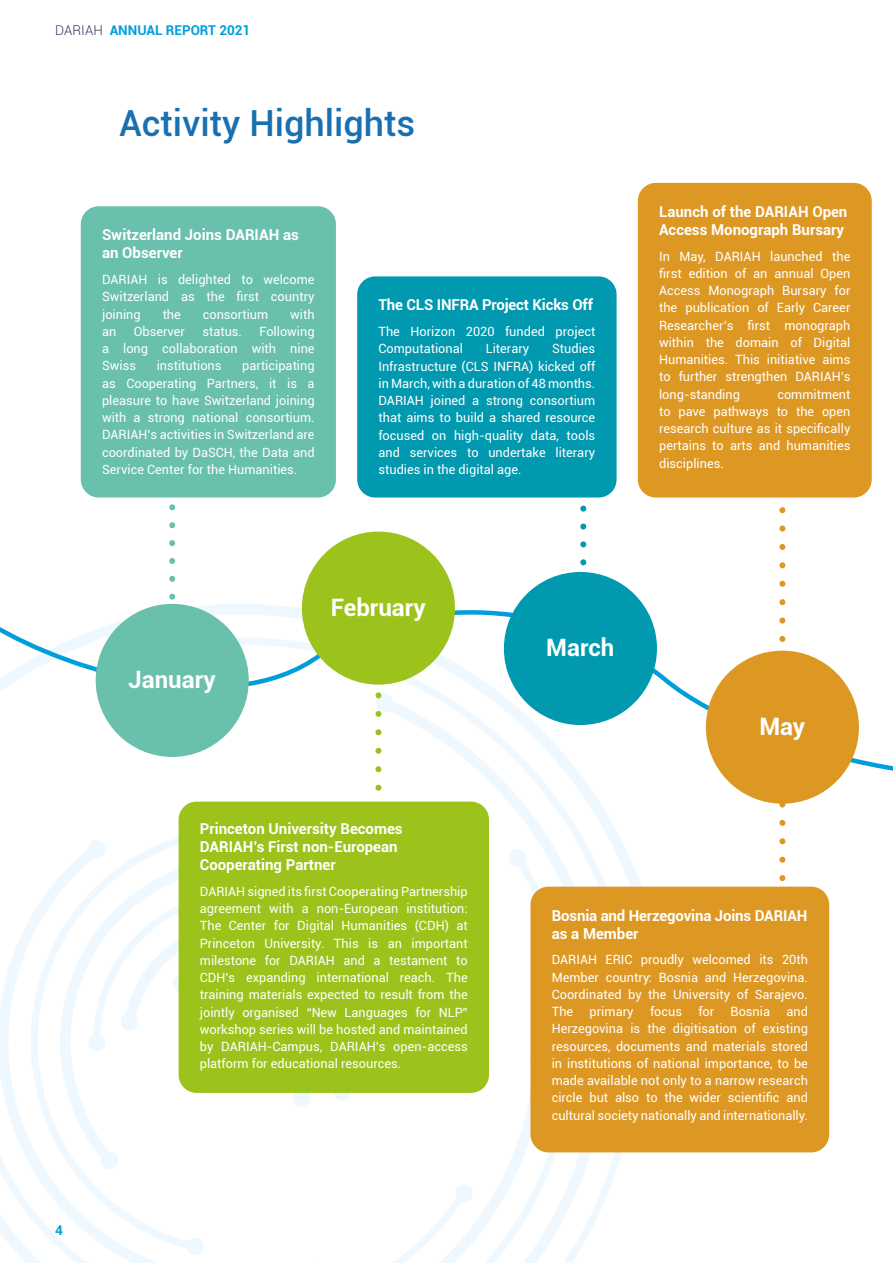
<style>
.page{position:relative;width:893px;height:1263px;background:#fff}
.page>*{position:absolute;margin:0;border:0;box-sizing:border-box;transform-origin:0 0}
.t1{font:500 36px "Roboto";color:#1970b1}
.t2{font:700 24px "Roboto";color:#fff}
.t3{font:700 15px/18px "Roboto";color:#fff}
.t4{font:700 13.5px "Roboto";color:#009edb}
.t5{font:12.75px/17.2px "Roboto";color:#fff;text-align:justify}
.s1{font-weight:300;color:#363962}
</style>
<div class="page">
<svg style="left:0;top:1087px;width:78px;height:176px"></svg>
<svg style="left:78px;top:1094px;width:35px;height:169px"></svg>
<svg style="left:113px;top:1087px;width:525px;height:176px"></svg>
<svg style="left:0;top:814px;width:674px;height:273px"></svg>
<div style="left:333px;top:1083px;width:17px;height:18px;background:#eef8fe;border-radius:50%"></div>
<div style="left:509px;top:849px;width:17px;height:18px;background:#eef8fe;border-radius:50%"></div>
<div style="left:455px;top:1185px;width:18px;height:17px;background:#eef8fe;border-radius:50%"></div>
<div style="left:293px;top:1089px;width:17px;height:18px;background:#eef8fe;border-radius:50%"></div>
<svg style="left:173px;top:974px;width:17px;height:18px"></svg>
<div style="left:121px;top:1013px;width:17px;height:17px;background:#eef8fe;border-radius:50%"></div>
<div style="left:88px;top:1034px;width:18px;height:17px;background:#eef8fe;border-radius:50%"></div>
<div style="left:101px;top:1152px;width:17px;height:17px;background:#eef8fe;border-radius:50%"></div>
<div style="left:186px;top:1238px;width:18px;height:17px;background:#eef8fe;border-radius:50%"></div>
<svg style="left:308px;top:1262px;width:17px;height:1px"></svg>
<div style="left:88px;top:840px;width:18px;height:18px;background:#eef8fe;border-radius:50%"></div>
<svg style="left:0;top:586px;width:893px;height:228px"></svg>
<svg style="left:169px;top:497px;width:6px;height:107px"></svg>
<svg style="left:375px;top:685px;width:6px;height:116px"></svg>
<svg style="left:580px;top:497px;width:6px;height:69px"></svg>
<svg style="left:779px;top:497px;width:6px;height:390px"></svg>
<div style="left:81px;top:206px;width:255px;height:291px;background:#69c0ac;border-radius:18px"></div>
<div style="left:357px;top:276px;width:260px;height:221px;background:#0099b0;border-radius:18px"></div>
<div style="left:638px;top:183px;width:234px;height:314px;background:#dd9823;border-radius:18px"></div>
<div style="left:179px;top:801px;width:310px;height:292px;background:#9bc31c;border-radius:18px"></div>
<div style="left:530px;top:887px;width:299px;height:265px;background:#dd9823;border-radius:18px"></div>
<div style="left:96px;top:604px;width:153px;height:153px;background:#69c0ac;border-radius:50%"></div>
<div style="left:302px;top:531px;width:153px;height:154px;background:#9bc31c;border-radius:50%"></div>
<div style="left:504px;top:572px;width:153px;height:153px;background:#0099b0;border-radius:50%"></div>
<div style="left:706px;top:651px;width:153px;height:153px;background:#dd9823;border-radius:50%"></div>
<p class="t4" style="left:55px;top:21px;width:197px"><span class="s1">DARIAH</span> ANNUAL REPORT 2021</p>
<h1 class="t1" style="left:119px;top:98px;width:298px">Activity Highlights</h1>
<p class="t3" style="left:102px;top:225px;width:198px">Switzerland Joins DARIAH as an Observer</p>
<p class="t5" style="left:102px;top:270px;width:214px">DARIAH is delighted to welcome Switzerland as the first country joining</p>
<p class="t5" style="left:163px;top:305px;width:20px">the</p>
<p class="t5" style="left:203px;top:305px;width:67px">consortium</p>
<p class="t5" style="left:290px;top:305px;width:26px">with</p>
<p class="t5" style="left:102px;top:322px;width:16px">an</p>
<p class="t5" style="left:134px;top:322px;width:53px">Observer</p>
<p class="t5" style="left:202px;top:322px;width:41px">status.</p>
<p class="t5" style="left:102px;top:322px;width:214px;text-indent:157px">Following a long collaboration with nine Swiss</p>
<p class="t5" style="left:102px;top:357px;width:214px;text-indent:140px">participating as Cooperating Partners, it is a pleasure to have Switzerland joining with a strong national consortium.<br>DARIAH’s activities in Switzerland are coordinated by DaSCH, the Data and Service Center for the Humanities.</p>
<p class="t5" style="left:157px;top:357px;width:66px">institutions</p>
<p class="t3" style="left:378px;top:295px;width:216px">The CLS INFRA Project Kicks Off</p>
<p class="t5" style="left:378px;top:323px;width:218px">The Horizon 2020 funded project<br>Computational</p>
<p class="t5" style="left:378px;top:340px;width:218px;text-indent:174px">Studies Infrastructure (CLS INFRA) kicked off in March, with a duration of 48 months.<br>DARIAH joined a strong consortium that aims to build a shared resource focused on high-quality data, tools and services to undertake literary studies in the digital age.</p>
<p class="t5" style="left:486px;top:340px;width:45px">Literary</p>
<p class="t3" style="left:659px;top:202px;width:190px">Launch of the DARIAH Open<br>Access Monograph Bursary</p>
<p class="t5" style="left:659px;top:247px;width:193px">In May, DARIAH launched the first edition of an annual Open Access Monograph Bursary for the publication of Early Career Researcher’s first monograph within the domain of Digital Humanities. This initiative aims to further strengthen DARIAH’s long-standing</p>
<p class="t5" style="left:659px;top:385px;width:193px;text-indent:118px">commitment to pave pathways to the open research culture as it specifically pertains to arts and humanities disciplines.</p>
<h2 class="t2" style="left:128px;top:662px;width:89px">January</h2>
<h2 class="t2" style="left:331px;top:590px;width:97px">February</h2>
<h2 class="t2" style="left:546px;top:630px;width:69px">March</h2>
<h2 class="t2" style="left:759px;top:709px;width:47px">May</h2>
<p class="t4" style="left:55px;top:1220px;width:9px">4</p>
<p class="t3" style="left:200px;top:819px;width:204px">Princeton University Becomes<br>DARIAH’s First non-European<br>Cooperating Partner</p>
<p class="t5" style="left:200px;top:882px;width:269px">DARIAH signed its first Cooperating Partnership agreement with a non-European institution:<br>The Center for Digital Humanities (CDH) at Princeton University. This is an important milestone for DARIAH and a testament to CDH’s expanding international reach. The training materials expected to result from the jointly organised “New Languages for NLP” workshop series will be hosted and maintained by DARIAH-Campus, DARIAH’s open-access platform for educational resources.</p>
<p class="t3" style="left:552px;top:906px;width:257px">Bosnia and Herzegovina Joins DARIAH as a Member</p>
<p class="t5" style="left:552px;top:951px;width:258px">DARIAH ERIC proudly welcomed its 20th Member country: Bosnia and Herzegovina.<br>Coordinated by the University of Sarajevo.<br>The</p>
<p class="t5" style="left:590px;top:1002px;width:46px">primary</p>
<p class="t5" style="left:650px;top:1002px;width:34px">focus</p>
<p class="t5" style="left:698px;top:1002px;width:17px">for</p>
<p class="t5" style="left:731px;top:1002px;width:41px">Bosnia</p>
<p class="t5" style="left:552px;top:1002px;width:258px;text-indent:235px">and Herzegovina is the digitisation of existing resources, documents and materials stored in institutions of national importance, to be made available not only to a narrow research circle but also to the wider scientific and cultural society nationally and internationally.</p>
</div>
